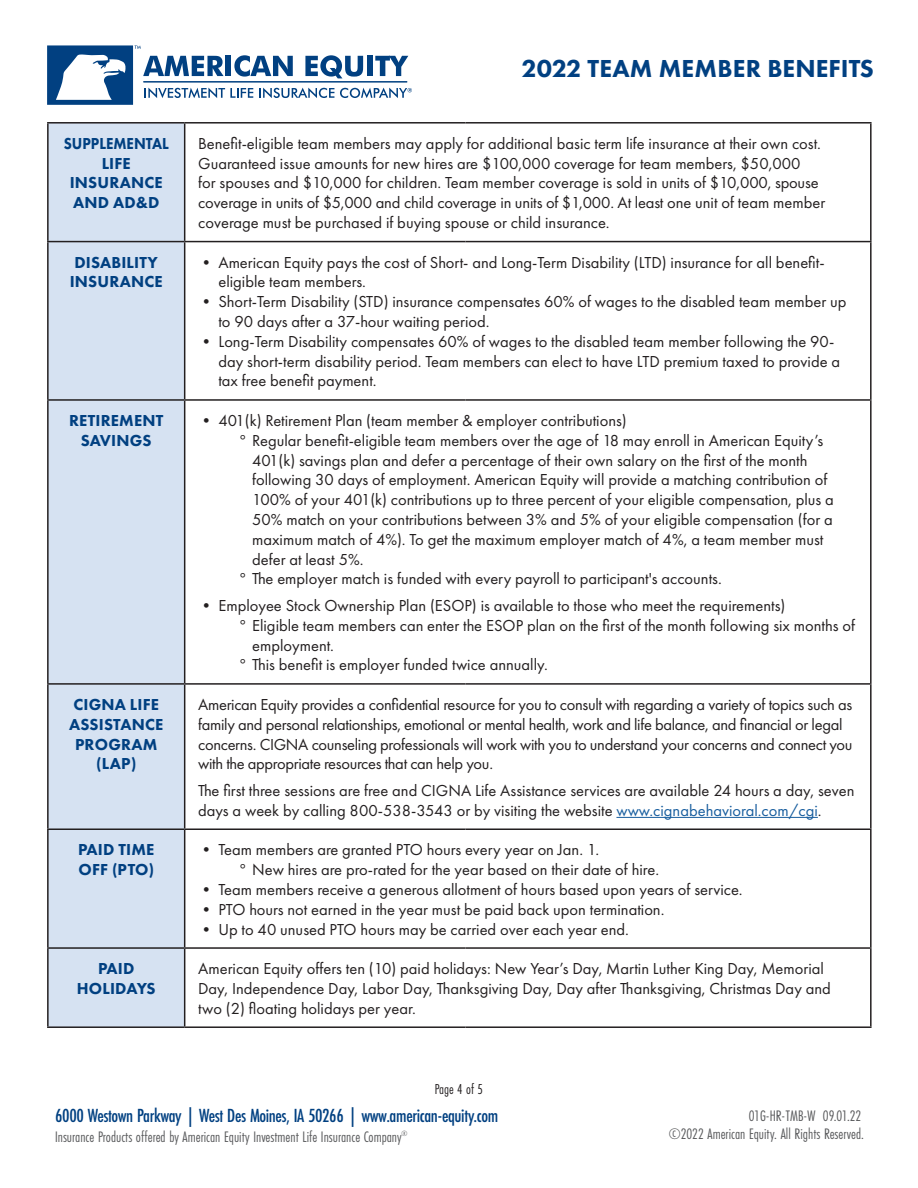
<style>
.page{position:relative;width:918px;height:1188px;background:#fff}
.page>*{position:absolute;margin:0;border:0;box-sizing:border-box;transform-origin:0 0}
.t1{font:800 25.5px "Futura PT";color:#014081}
.t2{font:500 19.65px "Futura PT Cond";letter-spacing:-.02em;color:#014081}
.t3{font:16.5px/19.8px "Futura PT";color:#231f20}
.t4{font:16.5px/19.8px "Futura PT";letter-spacing:-.02em;color:#231f20}
.t5{font:800 16.5px/19.8px "Futura PT";letter-spacing:.01em;color:#014081;text-align:center}
.t6{font:800 16.5px/19.8px "Futura PT";letter-spacing:.01em;color:#014081;text-align:center;scale:.9 1}
.t7{font:15.75px "Futura PT Cond";color:#57585a}
.t8{font:15px "Futura PT Cond";color:#231f20}
.s1{color:#175d9e}
</style>
<div class="page">
<svg style="left:47px;top:45px;width:365px;height:60px"></svg>
<div style="left:49px;top:124px;width:135px;height:902px;background:#d6e2f2"></div>
<hr style="left:47px;top:122px;width:138px;height:2px;background:#231f20">
<hr style="left:47px;top:124px;width:2px;height:117px;background:#231f20">
<hr style="left:185px;top:122px;width:280px;height:2px;background:#231f20">
<hr style="left:184px;top:124px;width:1px;height:117px;background:#231f20">
<hr style="left:465px;top:122px;width:407px;height:2px;background:#231f20">
<hr style="left:47px;top:241px;width:138px;height:1px;background:#231f20">
<hr style="left:47px;top:242px;width:2px;height:157px;background:#231f20">
<hr style="left:185px;top:241px;width:280px;height:1px;background:#231f20">
<hr style="left:184px;top:242px;width:1px;height:157px;background:#231f20">
<hr style="left:465px;top:241px;width:407px;height:1px;background:#231f20">
<hr style="left:47px;top:399px;width:138px;height:2px;background:#231f20">
<hr style="left:47px;top:401px;width:2px;height:282px;background:#231f20">
<hr style="left:185px;top:399px;width:280px;height:2px;background:#231f20">
<hr style="left:184px;top:401px;width:1px;height:282px;background:#231f20">
<hr style="left:465px;top:399px;width:407px;height:2px;background:#231f20">
<hr style="left:47px;top:683px;width:138px;height:2px;background:#231f20">
<hr style="left:47px;top:685px;width:2px;height:143px;background:#231f20">
<hr style="left:185px;top:683px;width:280px;height:2px;background:#231f20">
<hr style="left:184px;top:685px;width:1px;height:143px;background:#231f20">
<hr style="left:465px;top:683px;width:407px;height:2px;background:#231f20">
<hr style="left:47px;top:828px;width:138px;height:2px;background:#231f20">
<hr style="left:47px;top:830px;width:2px;height:117px;background:#231f20">
<hr style="left:185px;top:828px;width:280px;height:2px;background:#231f20">
<hr style="left:184px;top:830px;width:1px;height:117px;background:#231f20">
<hr style="left:465px;top:828px;width:407px;height:2px;background:#231f20">
<hr style="left:47px;top:947px;width:138px;height:2px;background:#231f20">
<hr style="left:47px;top:949px;width:2px;height:77px;background:#231f20">
<hr style="left:185px;top:947px;width:280px;height:2px;background:#231f20">
<hr style="left:184px;top:949px;width:1px;height:77px;background:#231f20">
<hr style="left:465px;top:947px;width:407px;height:2px;background:#231f20">
<hr style="left:47px;top:1026px;width:138px;height:2px;background:#231f20">
<hr style="left:185px;top:1026px;width:280px;height:2px;background:#231f20">
<hr style="left:465px;top:1026px;width:407px;height:2px;background:#231f20">
<hr style="left:870px;top:124px;width:2px;height:117px;background:#231f20">
<hr style="left:870px;top:242px;width:2px;height:157px;background:#231f20">
<hr style="left:870px;top:401px;width:2px;height:282px;background:#231f20">
<hr style="left:870px;top:685px;width:2px;height:143px;background:#231f20">
<hr style="left:870px;top:830px;width:2px;height:117px;background:#231f20">
<hr style="left:870px;top:949px;width:2px;height:77px;background:#231f20">
<hr style="left:616px;top:817px;width:202px;height:1px;background:#175d9e">
<h1 class="t1" style="left:521px;top:52px;width:354px">2022 TEAM MEMBER BENEFITS</h1>
<p class="t6" style="left:64px;top:133px;width:118px">SUPPLEMENTAL<br>LIFE<br>INSURANCE<br>AND AD&amp;D</p>
<p class="t3" style="left:198px;top:133px;width:629px">Benefit-eligible team members may apply for additional basic term life insurance at their own cost.<br>Guaranteed issue amounts for new hires are $100,000 coverage for team members, $50,000<br>for spouses and $10,000 for children. Team member coverage is sold in units of $10,000, spouse coverage in units of $5,000 and child coverage in units of $1,000. At least one unit of team member coverage must be purchased if buying spouse or child insurance.</p>
<p class="t5" style="left:70px;top:252px;width:95px;text-align:left">DISABILITY<br>INSURANCE</p>
<p class="t3" style="left:218px;top:252px;width:608px;text-indent:-20px">• American Equity pays the cost of Short- and Long-Term Disability (LTD) insurance for all benefit&shy;eligible team members.</p>
<p class="t3" style="left:218px;top:292px;width:630px;text-indent:-20px">• Short-Term Disability (STD) insurance compensates 60% of wages to the disabled team member up to 90 days after a 37-hour waiting period.</p>
<p class="t3" style="left:218px;top:331px;width:623px;text-indent:-20px">• Long-Term Disability compensates 60% of wages to the disabled team member following the 90- day short-term disability period. Team members can elect to have LTD premium taxed to provide a tax free benefit payment.</p>
<p class="t5" style="left:69px;top:410px;width:96px">RETIREMENT<br>SAVINGS</p>
<p class="t3" style="left:198px;top:411px;width:430px">• 401(k) Retirement Plan (team member &amp; employer contributions)</p>
<p class="t3" style="left:252px;top:430px;width:583px;text-indent:-13px">° Regular benefit-eligible team members over the age of 18 may enroll in American Equity’s 401(k) savings plan and defer a percentage of their own salary on the first of the month following 30 days of employment. American Equity will provide a matching contribution of 100% of your 401(k) contributions up to three percent of your eligible compensation, plus a 50% match on your contributions between 3% and 5% of your eligible compensation (for a maximum match of 4%). To get the maximum employer match of 4%, a team member must defer at least 5%.</p>
<p class="t3" style="left:239px;top:569px;width:485px">° The employer match is funded with every payroll to participant's accounts.</p>
<p class="t3" style="left:198px;top:596px;width:589px">• Employee Stock Ownership Plan (ESOP) is available to those who meet the requirements)</p>
<p class="t3" style="left:252px;top:615px;width:604px;text-indent:-13px">° Eligible team members can enter the ESOP plan on the first of the month following six months of employment.</p>
<p class="t3" style="left:239px;top:655px;width:311px">° This benefit is employer funded twice annually.</p>
<p class="t5" style="left:69px;top:694px;width:96px">CIGNA LIFE<br>ASSISTANCE<br>PROGRAM (LAP)</p>
<p class="t4" style="left:198px;top:695px;width:656px">American Equity provides a confidential resource for you to consult with regarding a variety of topics such as family and personal relationships, emotional or mental health, work and life balance, and financial or legal concerns. CIGNA counseling professionals will work with you to understand your concerns and connect you with the appropriate resources that can help you.</p>
<p class="t3" style="left:198px;top:780px;width:658px">The first three sessions are free and CIGNA Life Assistance services are available 24 hours a day, seven days a week by calling 800-538-3543 or by visiting the website <span class="s1">www.cignabehavioral.com/cgi</span>.</p>
<p class="t5" style="left:78px;top:840px;width:78px;text-align:left">PAID TIME<br>OFF (PTO)</p>
<p class="t3" style="left:198px;top:840px;width:403px">• Team members are granted PTO hours every year on Jan. 1.</p>
<p class="t3" style="left:239px;top:860px;width:422px">° New hires are pro-rated for the year based on their date of hire.</p>
<p class="t3" style="left:198px;top:879px;width:546px">• Team members receive a generous allotment of hours based upon years of service.</p>
<p class="t3" style="left:198px;top:899px;width:468px">• PTO hours not earned in the year must be paid back upon termination.</p>
<p class="t3" style="left:198px;top:919px;width:432px">• Up to 40 unused PTO hours may be carried over each year end.</p>
<p class="t5" style="left:77px;top:958px;width:80px">PAID<br>HOLIDAYS</p>
<p class="t3" style="left:198px;top:959px;width:634px">American Equity offers ten (10) paid holidays: New Year’s Day, Martin Luther King Day, Memorial<br>Day, Independence Day, Labor Day, Thanksgiving Day, Day after Thanksgiving, Christmas Day and two (2) floating holidays per year.</p>
<p class="t8" style="left:435px;top:1081px;width:50px">Page 4 of 5</p>
<p class="t2" style="left:55px;top:1104px;width:445px">6000 Westown Parkway | West Des Moines, IA 50266 | www.american-equity.com</p>
<p class="t7" style="left:749px;top:1107px;width:114px">01G-HR-TMB-W 09.01.22</p>
<p class="t7" style="left:55px;top:1127px;width:354px">Insurance Products offered by American Equity Investment Life Insurance Company<sup>®</sup></p>
<p class="t7" style="left:669px;top:1125px;width:197px">©2022 American Equity. All Rights Reserved.</p>
</div>
